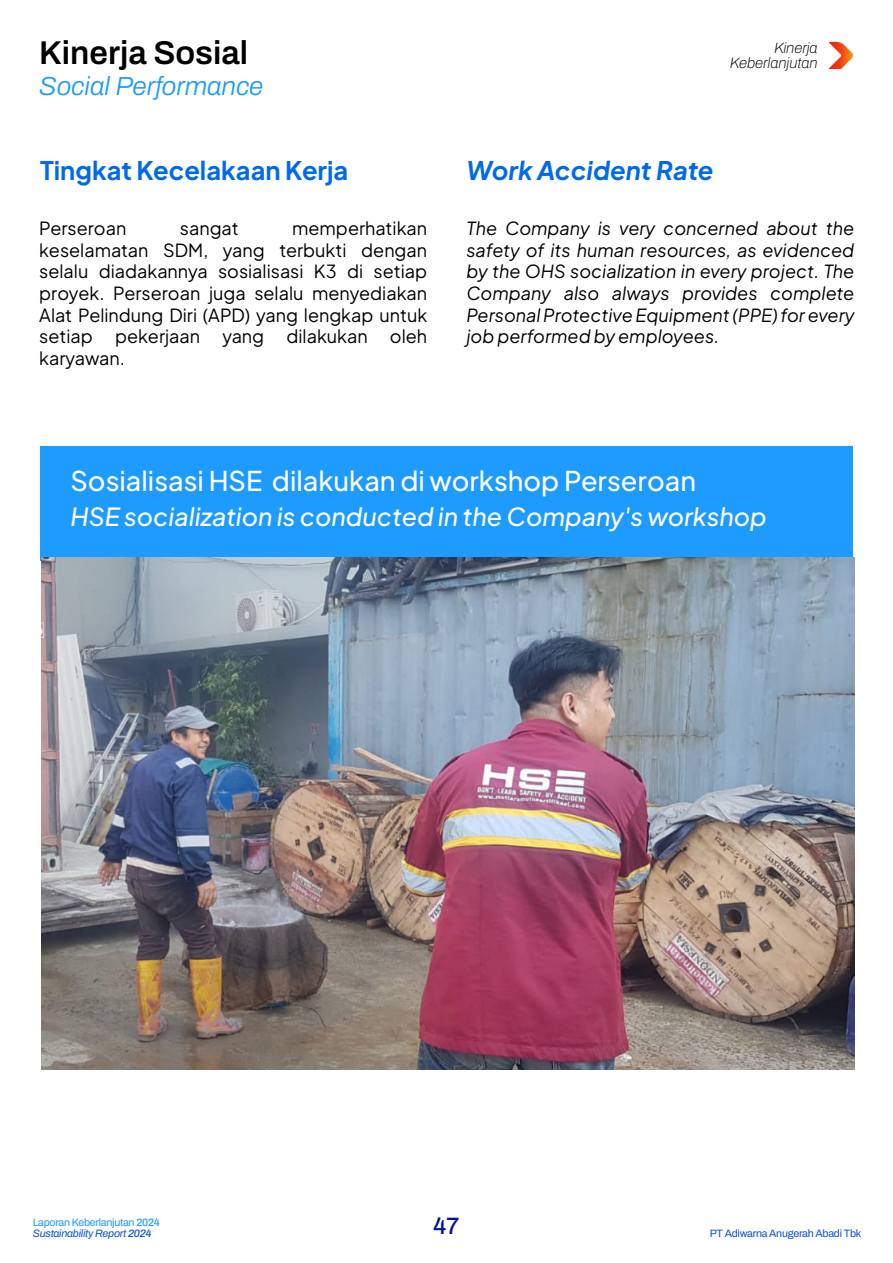
<style>
.page{position:relative;width:893px;height:1263px;background:#fff}
.page>*{position:absolute;margin:0;border:0;box-sizing:border-box;transform-origin:0 0}
.t1{font:600 33px "Archivo";color:#000}
.t2{font:500 27px "Plus Jakarta Sans";color:#fff}
.t3{font:italic 300 26.1px "Archivo";color:#1d9bff}
.t4{font:700 25.5px "Plus Jakarta Sans";color:#006aea}
.t5{font:italic 700 25.5px "Plus Jakarta Sans";color:#006aea}
.t6{font:italic 500 24.9px "Plus Jakarta Sans";color:#fff}
.t7{font:500 23.7px "Archivo";color:#0111a0}
.t8{font:18px/21.6px "Plus Jakarta Sans";color:#000;text-align:justify}
.t9{font:italic 18px/21.6px "Plus Jakarta Sans";color:#000;text-align:justify}
.t10{font:italic 100 15px "Archivo";color:#000}
.t11{font:10.65px/10.5px "Archivo";letter-spacing:-.025em;color:#1d9bff}
.t12{font:10.65px "Archivo";letter-spacing:-.025em;color:#0e52cd}
.s1{font-weight:500}
.s2{font-style:italic;color:#0e52cd}
.s3{font-weight:500;font-style:italic;color:#0e52cd}
</style>
<div class="page">
<svg style="left:829px;top:42px;width:24px;height:27px"></svg>
<div style="left:40px;top:446px;width:813px;height:114px;background:#1d9bff"></div>
<img style="left:42px;top:557px;width:812px;height:512px">
<h1 class="t1" style="left:39px;top:28px;width:210px">Kinerja Sosial</h1>
<h3 class="t3" style="left:39px;top:67px;width:226px">Social Performance</h3>
<p class="t10" style="left:774px;top:37px;width:45px">Kinerja</p>
<p class="t10" style="left:729px;top:52px;width:89px">Keberlanjutan</p>
<h3 class="t4" style="left:40px;top:147px;width:310px">Tingkat Kecelakaan Kerja</h3>
<h3 class="t5" style="left:466px;top:147px;width:249px">Work Accident Rate</h3>
<p class="t8" style="left:39px;top:216px;width:389px;text-indent:253px">memperhatikan keselamatan SDM, yang terbukti dengan selalu diadakannya sosialisasi K3 di setiap proyek. Perseroan juga selalu menyediakan Alat Pelindung Diri (APD) yang lengkap untuk setiap pekerjaan yang dilakukan oleh karyawan.</p>
<p class="t9" style="left:466px;top:216px;width:389px">The Company is very concerned about the safety of its human resources, as evidenced by the OHS socialization in every project. The Company also always provides complete Personal Protective Equipment (PPE) for every job performed by employees.</p>
<p class="t8" style="left:39px;top:216px;width:89px">Perseroan</p>
<p class="t8" style="left:180px;top:216px;width:60px">sangat</p>
<h2 class="t2" style="left:70px;top:459px;width:627px">Sosialisasi HSE dilakukan di workshop Perseroan</h2>
<h3 class="t6" style="left:70px;top:496px;width:697px">HSE socialization is conducted in the Company's workshop</h3>
<p class="t11" style="left:33px;top:1217px;width:129px">Laporan Keberlanjutan <span class="s1">2024<br></span><span class="s2">Sustainability Report</span> <span class="s3">2024</span></p>
<h3 class="t7" style="left:433px;top:1208px;width:28px">47</h3>
<p class="t12" style="left:710px;top:1225px;width:153px">PT Adiwarna Anugerah Abadi Tbk</p>
</div>
